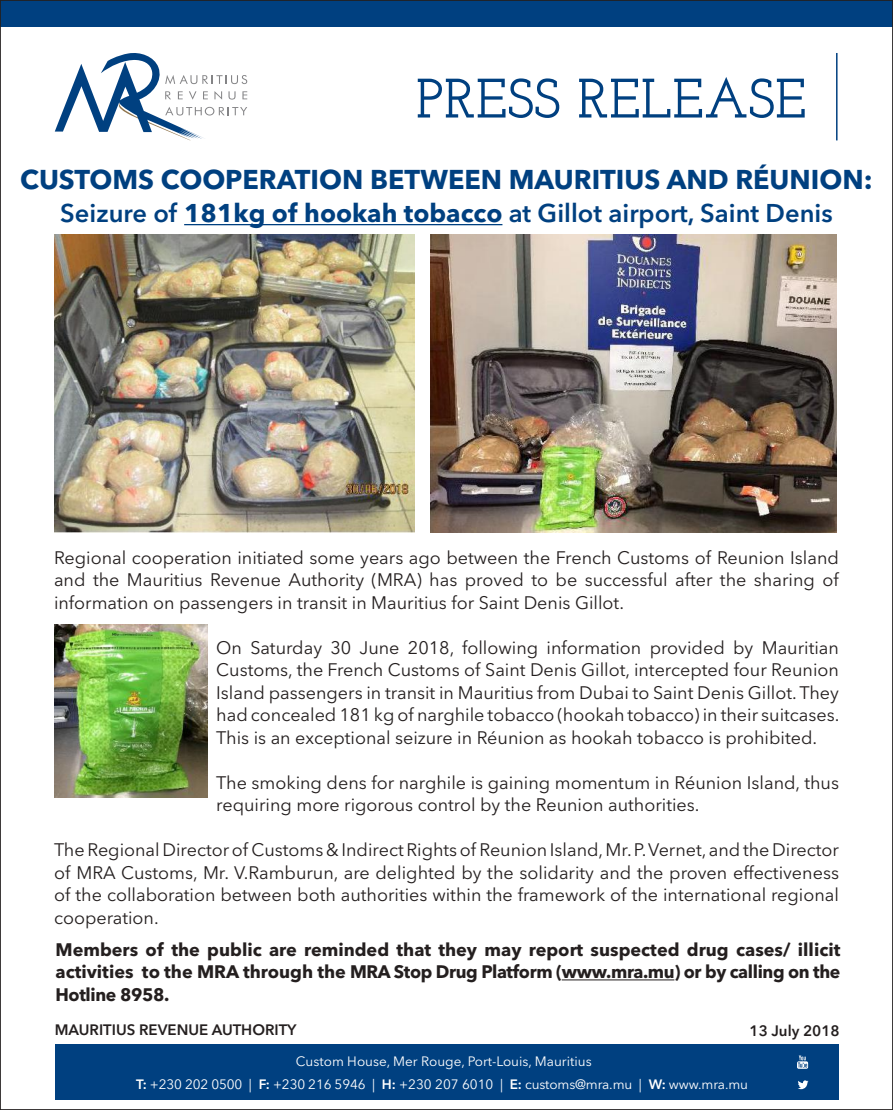
<style>
.page{position:relative;width:893px;height:1110px;background:#fff}
.page>*{position:absolute;margin:0;border:0;box-sizing:border-box;transform-origin:0 0}
.t1{font:600 55.5px "Josefin Slab";color:#004080}
.t2{font:700 27px "Avenir Next LT Pro";color:#004080}
.t3{font:600 25.5px "Avenir Next LT Pro";color:#004080}
.t4{font:18px/22.5px "Avenir Next LT Pro";color:#241f1f;text-align:justify}
.t5{font:700 18px/22.5px "Avenir Next LT Pro";letter-spacing:-.02em;color:#241f1f;text-align:justify}
.t6{font:600 15px "Avenir Next LT Pro";color:#241f1f}
.t7{font:13.5px/22.5px "Avenir Next LT Pro";color:#fff;text-align:center}
.s1{font-weight:700}
.s2{font-weight:600}
</style>
<div class="page">
<div style="left:0;top:0;width:893px;height:26px;background:#004080"></div>
<hr style="left:184px;top:224px;width:318px;height:1px;background:#004080">
<hr style="left:836px;top:53px;width:1px;height:87px;background:#004080">
<svg style="left:55px;top:53px;width:192px;height:87px"></svg>
<hr style="left:562px;top:979px;width:112px;height:1px;background:#241f1f">
<div style="left:56px;top:1044px;width:783px;height:56px;background:#004080"></div>
<svg style="left:798px;top:1080px;width:10px;height:9px"></svg>
<svg style="left:797px;top:1055px;width:11px;height:14px"></svg>
<img style="left:431px;top:234px;width:405px;height:299px">
<img style="left:54px;top:234px;width:360px;height:299px">
<img style="left:55px;top:624px;width:153px;height:173px">
<h1 class="t1" style="left:416px;top:66px;width:392px">PRESS RELEASE</h1>
<h2 class="t2" style="left:20px;top:163px;width:854px">CUSTOMS COOPERATION BETWEEN MAURITIUS AND RÉUNION:</h2>
<h3 class="t3" style="left:60px;top:198px;width:774px">Seizure of <span class="s1">181kg of hookah tobacco</span> at Gillot airport, Saint Denis</h3>
<p class="t4" style="left:54px;top:546px;width:786px">Regional cooperation initiated some years ago between the French Customs of Reunion Island and the Mauritius Revenue Authority (MRA) has proved to be successful after the sharing of information on passengers in transit in Mauritius for Saint Denis Gillot.</p>
<p class="t4" style="left:216px;top:636px;width:625px">On Saturday 30 June 2018, following information provided by Mauritian Customs, the French Customs of Saint Denis Gillot, intercepted four Reunion Island passengers in transit in Mauritius from Dubai to Saint Denis Gillot. They had concealed 181 kg of narghile tobacco (hookah tobacco) in their suitcases.<br>This is an exceptional seizure in Réunion as hookah tobacco is prohibited.</p>
<p class="t4" style="left:216px;top:771px;width:624px">The smoking dens for narghile is gaining momentum in Réunion Island, thus requiring more rigorous control by the Reunion authorities.</p>
<p class="t4" style="left:54px;top:838px;width:786px">The Regional Director of Customs &amp; Indirect Rights of Reunion Island, Mr. P. Vernet, and the Director of MRA Customs, Mr. V.Ramburun, are delighted by the solidarity and the proven effectiveness of the collaboration between both authorities within the framework of the international regional cooperation.</p>
<p class="t5" style="left:56px;top:938px;width:786px">Members of the public are reminded that they may report suspected drug cases/ illicit activities to the MRA through the MRA Stop Drug Platform (www.mra.mu) or by calling on the Hotline 8958.</p>
<p class="t6" style="left:55px;top:1021px;width:243px">MAURITIUS REVENUE AUTHORITY</p>
<p class="t6" style="left:750px;top:1021px;width:92px">13 July 2018</p>
<p class="t7" style="left:136px;top:1050px;width:613px">Custom House, Mer Rouge, Port-Louis, Mauritius<br><span class="s2">T:</span> +230 202 0500 | <span class="s2">F:</span> +230 216 5946 | <span class="s2">H:</span> +230 207 6010 | <span class="s2">E:</span> customs@mra.mu | <span class="s2">W:</span> www.mra.mu</p>
</div>
